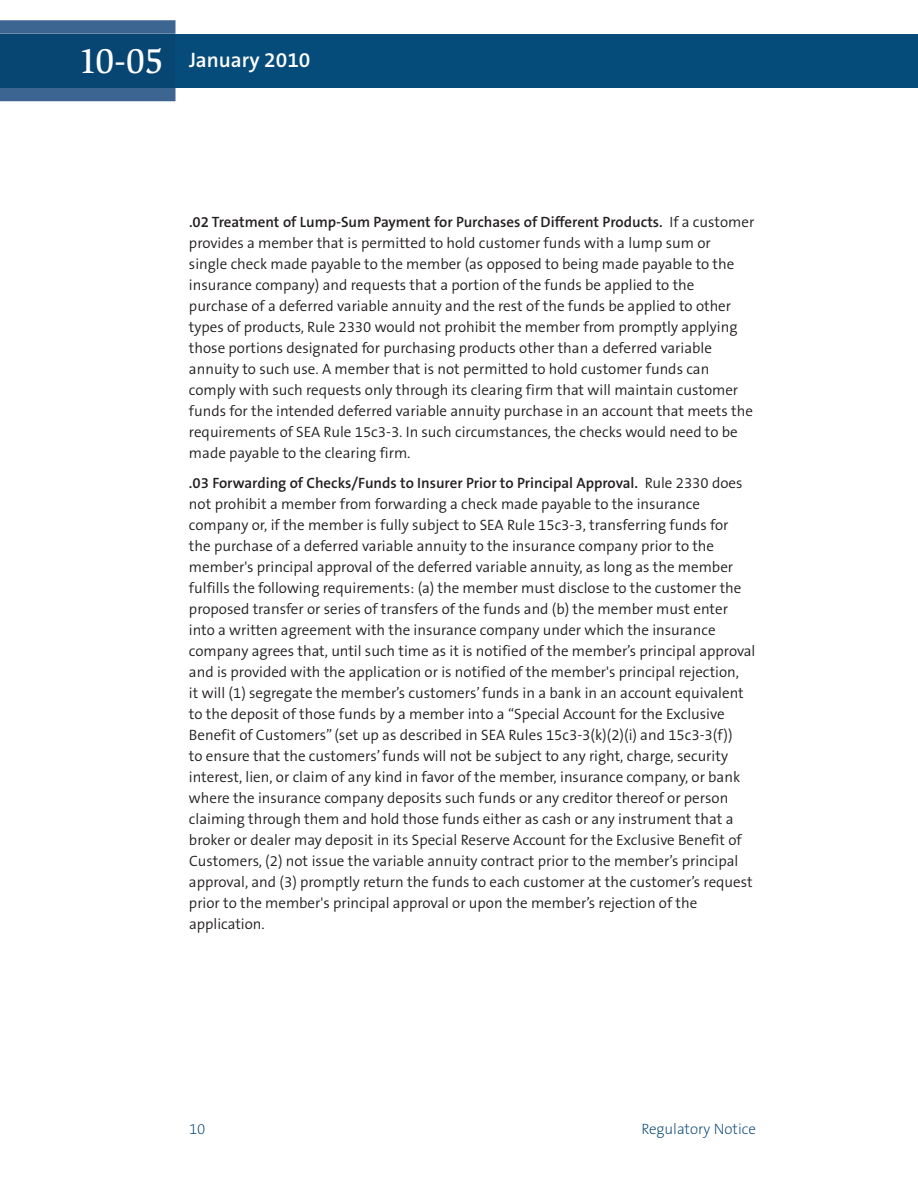
<style>
.page{position:relative;width:918px;height:1188px;background:#fff}
.page>*{position:absolute;margin:0;border:0;box-sizing:border-box;transform-origin:0 0}
.t1{font:500 36px "Slimbach LT";color:#fff}
.t2{font:600 21px "The Sans B6";color:#fff}
.t3{font:300 15px/21px "The Sans B4";color:#231f20}
.t4{font:600 15px "The Sans B6";color:#231f20}
.t5{font:200 15px "The Sans B2";color:#004270}
.s1{font-family:"The Sans B4";font-weight:300}
</style>
<div class="page">
<div style="left:176px;top:34px;width:742px;height:54px;background:#064c7a"></div>
<svg style="left:0;top:20px;width:176px;height:81px;background:#406993"></svg>
<div style="left:0;top:34px;width:176px;height:54px;background:#074573"></div>
<h1 class="t1" style="left:78px;top:47px;width:87px">10-05</h1>
<h2 class="t2" style="left:189px;top:49px;width:123px">January 2010</h2>
<p class="t4" style="left:189px;top:214px;width:567px">.02 Treatment of Lump-Sum Payment for Purchases of Different Products. <span class="s1">If a customer</span></p>
<p class="t3" style="left:189px;top:233px;width:565px">provides a member that is permitted to hold customer funds with a lump sum or single check made payable to the member (as opposed to being made payable to the insurance company) and requests that a portion of the funds be applied to the purchase of a deferred variable annuity and the rest of the funds be applied to other types of products, Rule 2330 would not prohibit the member from promptly applying those portions designated for purchasing products other than a deferred variable annuity to such use. A member that is not permitted to hold customer funds can comply with such requests only through its clearing firm that will maintain customer funds for the intended deferred variable annuity purchase in an account that meets the requirements of SEA Rule 15c3-3. In such circumstances, the checks would need to be made payable to the clearing firm.</p>
<p class="t4" style="left:189px;top:475px;width:555px">.03 Forwarding of Checks/Funds to Insurer Prior to Principal Approval. <span class="s1">Rule 2330 does</span></p>
<p class="t3" style="left:189px;top:494px;width:568px">not prohibit a member from forwarding a check made payable to the insurance company or, if the member is fully subject to SEA Rule 15c3-3, transferring funds for<br>the purchase of a deferred variable annuity to the insurance company prior to the member's principal approval of the deferred variable annuity, as long as the member fulfills the following requirements: (a) the member must disclose to the customer the proposed transfer or series of transfers of the funds and (b) the member must enter into a written agreement with the insurance company under which the insurance company agrees that, until such time as it is notified of the member’s principal approval and is provided with the application or is notified of the member's principal rejection,<br>it will (1) segregate the member’s customers’funds in a bank in an account equivalent to the deposit of those funds by a member into a “Special Account for the Exclusive Benefit of Customers” (set up as described in SEA Rules 15c3-3(k)(2)(i) and 15c3-3(f))<br>to ensure that the customers’funds will not be subject to any right, charge, security interest, lien, or claim of any kind in favor of the member, insurance company, or bank where the insurance company deposits such funds or any creditor thereof or person claiming through them and hold those funds either as cash or any instrument that a broker or dealer may deposit in its Special Reserve Account for the Exclusive Benefit of Customers, (2) not issue the variable annuity contract prior to the member’s principal approval, and (3) promptly return the funds to each customer at the customer’s request prior to the member's principal approval or upon the member’s rejection of the application.</p>
<p class="t5" style="left:189px;top:1121px;width:18px">10</p>
<p class="t5" style="left:641px;top:1121px;width:116px">Regulatory Notice</p>
</div>
